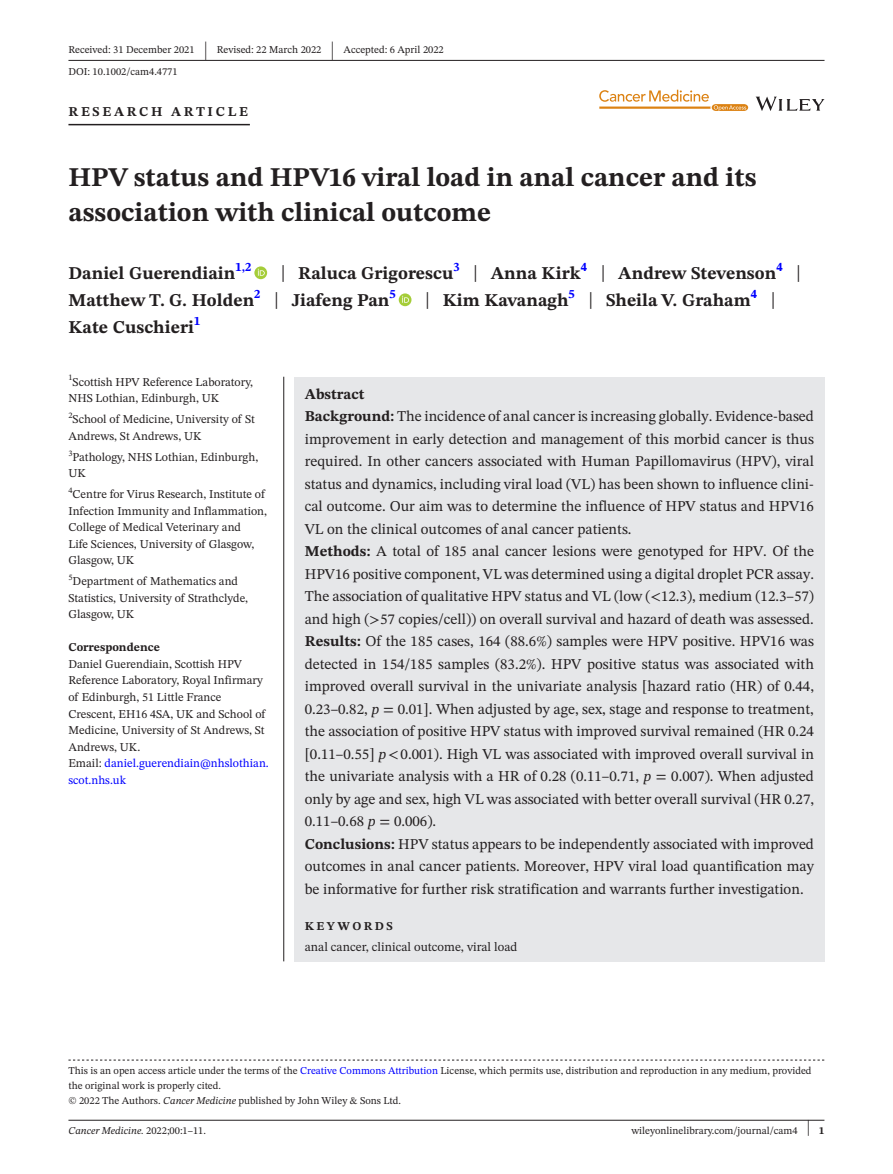
<style>
.page{position:relative;width:893px;height:1174px;background:#fff}
.page>*{position:absolute;margin:0;border:0;box-sizing:border-box;transform-origin:0 0}
.t1{font:700 27px/34.5px "STIX Two Text";color:#231f20}
.t2{font:25.65px "STIX Two Text";color:#231f20;scale:.49 1}
.t3{font:700 18px/27px "STIX Two Text";color:#231f20}
.t4{font:15px/22.5px "STIX Two Text";color:#231f20}
.t5{font:700 13.5px "STIX Two Text";letter-spacing:.2em;color:#231f20}
.t6{font:12.75px "STIX Two Text";color:#231f20}
.t7{font:12px/16.5px "STIX Two Text";color:#231f20}
.t8{font:700 12px "STIX Two Text";color:#231f20}
.t9{font:700 12px "STIX Two Text";letter-spacing:.2em;color:#231f20}
.t10{font:10.5px/15px "STIX Two Text";color:#231f20}
.t11{font:italic 10.5px "STIX Two Text";color:#231f20}
.s1{font-weight:400;font-size:23.4px}
.s2{color:#00f}
.s3{font-weight:700}
.s4{font-style:italic}
.s5{font-style:normal}
.s6{font-size:22.2px}
</style>
<div class="page">
<hr style="left:68px;top:1119px;width:756px;height:1px;background:#231f20">
<svg style="left:756px;top:97px;width:68px;height:14px"></svg>
<svg style="left:599px;top:90px;width:149px;height:21px"></svg>
<hr style="left:68px;top:60px;width:756px;height:1px;background:#231f20">
<hr style="left:68px;top:124px;width:182px;height:1px;background:#231f20">
<svg style="left:254px;top:266px;width:13px;height:13px"></svg>
<svg style="left:258px;top:269px;width:7px;height:7px"></svg>
<div style="left:399px;top:293px;width:12px;height:13px;background:#a5cd39;border-radius:50%"></div>
<svg style="left:402px;top:296px;width:7px;height:7px"></svg>
<svg style="left:68px;top:1059px;width:756px;height:1px"></svg>
<div style="left:294px;top:377px;width:530px;height:584px;background:#e6e7e9"></div>
<hr style="left:283px;top:377px;width:1px;height:584px;background:#231f20">
<p class="t10" style="left:68px;top:42px;width:128px">Received: 31 December 2021</p>
<h2 class="t2" style="left:204px;top:32px;width:8px">|</h2>
<p class="t10" style="left:217px;top:42px;width:106px">Revised: 22 March 2022</p>
<h2 class="t2" style="left:331px;top:32px;width:8px">|</h2>
<p class="t10" style="left:344px;top:42px;width:102px">Accepted: 6 April 2022</p>
<p class="t10" style="left:68px;top:64px;width:111px">DOI: 10.1002/cam4.4771</p>
<p class="t5" style="left:68px;top:101px;width:181px">RESEARCH ARTICLE</p>
<h1 class="t1" style="left:68px;top:161px;width:690px">HPV status and HPV16 viral load in anal cancer and its association with clinical outcome</h1>
<p class="t3" style="left:68px;top:260px;width:734px;text-indent:212px"><span class="s1">|</span> Raluca Grigorescu<sup>3</sup> <span class="s1">|</span> Anna Kirk<sup>4</sup> <span class="s1">|</span> Andrew Stevenson<sup>4</sup> <span class="s1">|<br></span>Matthew T. G. Holden<sup>2</sup> <span class="s1">|</span> Jiafeng Pan<sup>5</sup></p>
<p class="t3" style="left:68px;top:260px;width:184px">Daniel Guerendiain<sup>1,2</sup></p>
<p class="t3" style="left:425px;top:287px;width:352px"><span class="s1">|</span> Kim Kavanagh<sup>5</sup> <span class="s1">|</span> Sheila V. Graham<sup>4</sup> <span class="s1">|</span></p>
<p class="t3" style="left:68px;top:314px;width:133px">Kate Cuschieri<sup>1</sup></p>
<p class="t7" style="left:68px;top:373px;width:186px"><sup>1</sup>Scottish HPV Reference Laboratory,<br>NHS Lothian, Edinburgh, UK</p>
<p class="t7" style="left:68px;top:411px;width:188px"><sup>2</sup>School of Medicine, University of St<br>Andrews, St Andrews, UK</p>
<p class="t7" style="left:68px;top:448px;width:191px"><sup>3</sup>Pathology, NHS Lothian, Edinburgh,<br>UK</p>
<p class="t7" style="left:68px;top:486px;width:200px"><sup>4</sup>Centre for Virus Research, Institute of Infection Immunity and Inflammation, College of Medical Veterinary and<br>Life Sciences, University of Glasgow, Glasgow, UK</p>
<p class="t7" style="left:68px;top:573px;width:181px"><sup>5</sup>Department of Mathematics and<br>Statistics, University of Strathclyde,<br>Glasgow, UK</p>
<p class="t8" style="left:68px;top:639px;width:93px">Correspondence</p>
<p class="t7" style="left:68px;top:655px;width:202px">Daniel Guerendiain, Scottish HPV<br>Reference Laboratory, Royal Infirmary of Edinburgh, 51 Little France<br>Crescent, EH16 4SA, UK and School of<br>Medicine, University of St Andrews, St<br>Andrews, UK.<br>Email: <span class="s2">daniel.guerendiain@nhslothian. scot.nhs.uk</span></p>
<p class="t4" style="left:305px;top:382px;width:511px"><span class="s3">Abstract<br>Background:</span> The incidence of anal cancer is increasing globally. Evidence-based improvement in early detection and management of this morbid cancer is thus required. In other cancers associated with Human Papillomavirus (HPV), viral status and dynamics, including viral load (VL) has been shown to influence clini&shy;cal outcome. Our aim was to determine the influence of HPV status and HPV16<br>VL on the clinical outcomes of anal cancer patients.<br><span class="s3">Methods:</span> A total of 185 anal cancer lesions were genotyped for HPV. Of the HPV16 positive component, VL was determined using a digital droplet PCR assay.<br>The association of qualitative HPV status and VL (low (&lt;12.3), medium (12.3–57) and high (&gt;57 copies/cell)) on overall survival and hazard of death was assessed.<br><span class="s3">Results:</span> Of the 185 cases, 164 (88.6%) samples were HPV positive. HPV16 was detected in 154/185 samples (83.2%). HPV positive status was associated with improved overall survival in the univariate analysis [hazard ratio (HR) of 0.44, 0.23–0.82, <span class="s4">p</span> = 0.01]. When adjusted by age, sex, stage and response to treatment, the association of positive HPV status with improved survival remained (HR 0.24 [0.11–0.55] <span class="s4">p</span>&lt;0.001). High VL was associated with improved overall survival in the univariate analysis with a HR of 0.28 (0.11–0.71, <span class="s4">p</span> = 0.007). When adjusted only by age and sex, high VL was associated with better overall survival (HR 0.27, 0.11–0.68 <span class="s4">p</span> = 0.006).<br><span class="s3">Conclusions:</span> HPV status appears to be independently associated with improved outcomes in anal cancer patients. Moreover, HPV viral load quantification may be informative for further risk stratification and warrants further investigation.</p>
<p class="t9" style="left:305px;top:917px;width:90px">KEYWORDS</p>
<p class="t6" style="left:305px;top:937px;width:214px">anal cancer, clinical outcome, viral load</p>
<p class="t10" style="left:68px;top:1063px;width:745px">This is an open access article under the terms of the <span class="s2">Creative Commons Attribution</span> License, which permits use, distribution and reproduction in any medium, provided the original work is properly cited.<br>© 2022 The Authors. <span class="s4">Cancer Medicine</span> published by John Wiley &amp; Sons Ltd.</p>
<p class="t11" style="left:68px;top:1123px;width:139px">Cancer Medicine. <span class="s5">2022;00:1–11.</span></p>
<p class="t10" style="left:631px;top:1123px;width:195px">wileyonlinelibrary.com/journal/cam4 <span class="s6">|</span> <span class="s3">1</span></p>
</div>
